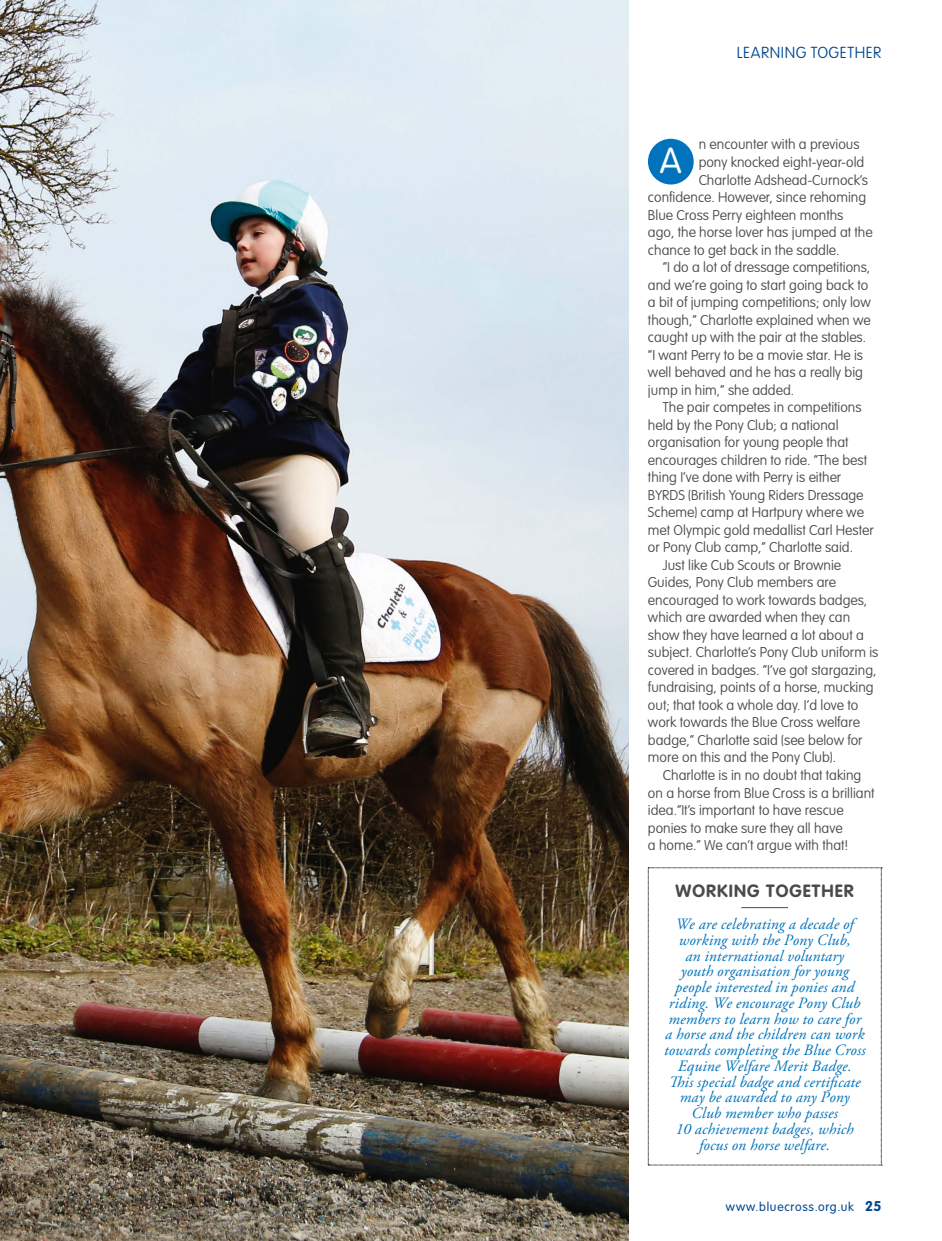
<style>
.page{position:relative;width:942px;height:1241px;background:#fff}
.page>*{position:absolute;margin:0;border:0;box-sizing:border-box;transform-origin:0 0}
.t1{font:300 35.52px "VAG Rounded";color:#fff}
.t2{font:700 17.5px "VAG Rounded";letter-spacing:.06em;color:#4a4a49}
.t3{font:italic 15.75px/15.8px "Adobe Garamond Pro";letter-spacing:.01em;color:#0073bc;text-align:center}
.t4{font:100 15.75px "VAG Rounded";letter-spacing:.035em;color:#00468e}
.t5{font:100 14px/17.5px "VAG Rounded";color:#4a4a49}
.t6{font:300 12.25px "VAG Rounded";letter-spacing:.065em;color:#00468e}
.s1{font-weight:700;font-size:14px}
</style>
<div class="page">
<img style="left:0;top:0;width:628px;height:1240px">
<div style="left:648px;top:139px;width:45px;height:45px;background:#0073bc;border-radius:50%"></div>
<svg style="left:648px;top:867px;width:234px;height:298px"></svg>
<hr style="left:741px;top:907px;width:46px;height:1px;background:#4a4a49">
<p class="t4" style="left:736px;top:44px;width:146px">LEARNING TOGETHER</p>
<p class="t5" style="left:698px;top:136px;width:162px">n encounter with a previous</p>
<p class="t5" style="left:698px;top:154px;width:167px">pony knocked eight-year-old</p>
<p class="t5" style="left:698px;top:171px;width:171px">Charlotte Adshead-Curnock’s</p>
<p class="t5" style="left:648px;top:189px;width:220px">confidence. However, since rehoming</p>
<p class="t5" style="left:648px;top:206px;width:197px">Blue Cross Perry eighteen months</p>
<p class="t5" style="left:648px;top:224px;width:226px">ago, the horse lover has jumped at the</p>
<p class="t5" style="left:648px;top:241px;width:193px">chance to get back in the saddle.</p>
<p class="t5" style="left:648px;top:259px;width:224px;text-indent:15px">“I do a lot of dressage competitions, and we’re going to start going back to a bit of jumping competitions; only low though,” Charlotte explained when we caught up with the pair at the stables. “I want Perry to be a movie star. He is well behaved and he has a really big jump in him,” she added.</p>
<p class="t5" style="left:648px;top:399px;width:227px;text-indent:15px">The pair competes in competitions held by the Pony Club; a national organisation for young people that encourages children to ride. “The best thing I’ve done with Perry is either BYRDS (British Young Riders Dressage Scheme) camp at Hartpury where we met Olympic gold medallist Carl Hester or Pony Club camp,” Charlotte said.</p>
<p class="t5" style="left:648px;top:556px;width:232px;text-indent:15px">Just like Cub Scouts or Brownie Guides, Pony Club members are encouraged to work towards badges, which are awarded when they can show they have learned a lot about a subject. Charlotte’s Pony Club uniform is covered in badges. “I’ve got stargazing, fundraising, points of a horse, mucking out; that took a whole day. I’d love to work towards the Blue Cross welfare badge,” Charlotte said (see below for more on this and the Pony Club).</p>
<p class="t5" style="left:648px;top:766px;width:228px;text-indent:15px">Charlotte is in no doubt that taking on a horse from Blue Cross is a brilliant idea.“It’s important to have rescue ponies to make sure they all have<br>a home.” We can’t argue with that!</p>
<p class="t1" style="left:659px;top:140px;width:23px">A</p>
<p class="t2" style="left:675px;top:880px;width:179px">WORKING TOGETHER</p>
<p class="t3" style="left:664px;top:916px;width:203px">We are celebrating a decade of working with the Pony Club,<br>an international voluntary<br>youth organisation for young people interested in ponies and riding. We encourage Pony Club members to learn how to care for a horse and the children can work towards completing the Blue Cross<br>Equine Welfare Merit Badge.</p>
<p class="t3" style="left:668px;top:1073px;width:193px">This special badge and certificate may be awarded to any Pony</p>
<p class="t3" style="left:691px;top:1105px;width:148px">Club member who passes</p>
<p class="t3" style="left:675px;top:1121px;width:180px">10 achievement badges, which focus on horse welfare.</p>
<p class="t6" style="left:725px;top:1199px;width:157px">www.bluecross.org.uk <span class="s1">25</span></p>
</div>
